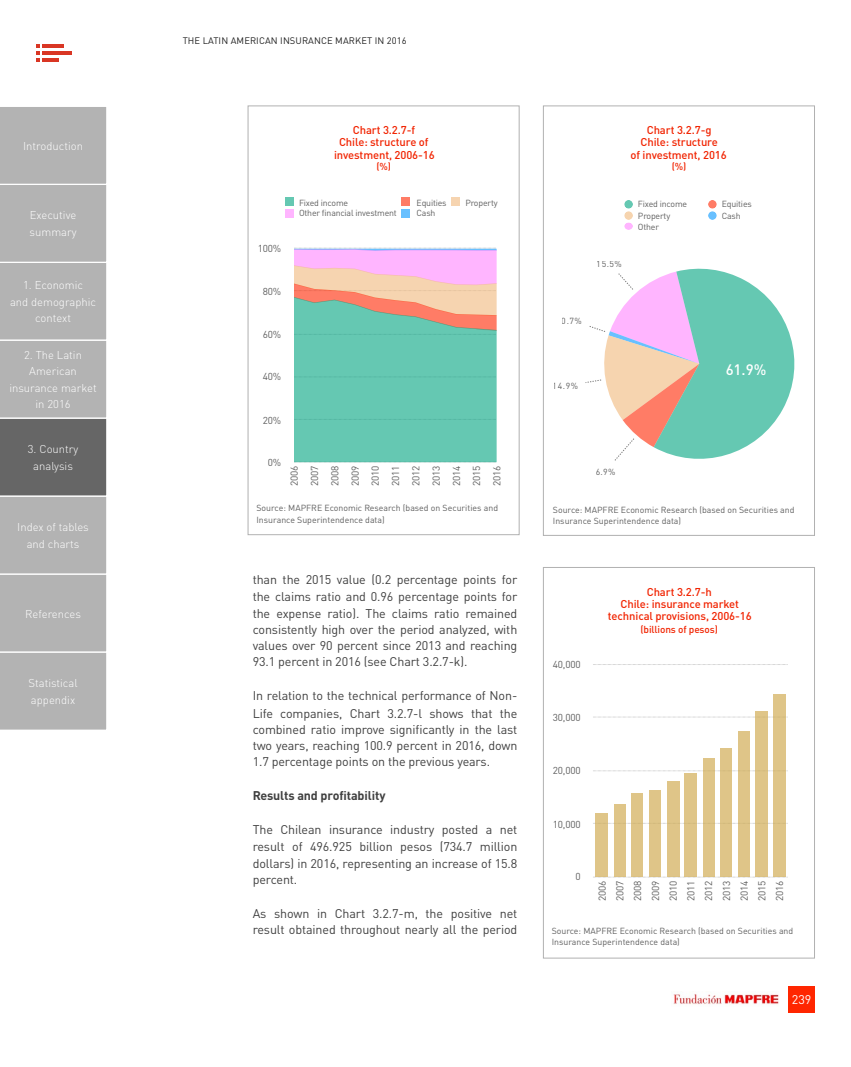
<style>
.page{position:relative;width:851px;height:1067px;background:#fff}
.page>*{position:absolute;margin:0;border:0;box-sizing:border-box;transform-origin:0 0}
.t1{font:500 15px "DIN Pro";color:#fff}
.t2{font:12.5px/16.2px "DIN Pro";letter-spacing:-.01em;color:#404040}
.t3{font:700 12.5px "DIN Pro";letter-spacing:-.01em;color:#404040}
.t4{font:12.5px "DIN Pro";color:#fff}
.t5{font:300 11.25px/16.2px "DIN Pro";color:#fff;text-align:center}
.t6{font:500 11.25px/12.5px "DIN Pro";letter-spacing:-.01em;color:#f12402;text-align:center}
.t7{font:10px/20.2px "DIN Pro";letter-spacing:-.02em;color:#5f5f5f;text-align:justify}
.t8{font:500 10px "DIN Pro";letter-spacing:-.01em;color:#f12402}
.t9{font:9.38px "DIN Pro";letter-spacing:.01em;color:#212121}
.t10{font:8.75px/11.2px "DIN Pro";color:#5f5f5f}
.t11{font:8.75px "DIN Pro";letter-spacing:-.02em;color:#5f5f5f}
</style>
<div class="page">
<div style="left:543px;top:105px;width:271px;height:431px;border:1px solid #a9a9a9"></div>
<div style="left:247px;top:105px;width:272px;height:430px;border:1px solid #a9a9a9"></div>
<svg style="left:294px;top:248px;width:202px;height:215px;background:#92c2b6"></svg>
<div style="left:285px;top:197px;width:9px;height:9px;background:#65c8b2"></div>
<div style="left:401px;top:197px;width:9px;height:9px;background:#ff7c66"></div>
<div style="left:451px;top:197px;width:9px;height:9px;background:#f6d4b0"></div>
<div style="left:285px;top:209px;width:9px;height:8px;background:#ffb5ff"></div>
<div style="left:401px;top:209px;width:9px;height:8px;background:#68c0ff"></div>
<img style="left:673px;top:994px;width:106px;height:11px">
<div style="left:788px;top:986px;width:26px;height:26px;background:#ff2600"></div>
<div style="left:543px;top:567px;width:271px;height:391px;border:1px solid #a9a9a9"></div>
<svg style="left:593px;top:877px;width:195px;height:1px"></svg>
<svg style="left:593px;top:823px;width:195px;height:1px"></svg>
<svg style="left:593px;top:770px;width:195px;height:1px"></svg>
<svg style="left:593px;top:717px;width:195px;height:1px"></svg>
<svg style="left:593px;top:664px;width:195px;height:1px"></svg>
<div style="left:595px;top:812px;width:13px;height:64px;background:#dfc588"></div>
<div style="left:614px;top:804px;width:11px;height:72px;background:#dfc588"></div>
<div style="left:631px;top:792px;width:12px;height:84px;background:#dfc588"></div>
<div style="left:649px;top:790px;width:11px;height:86px;background:#dfc588"></div>
<div style="left:666px;top:781px;width:13px;height:95px;background:#dfc588"></div>
<div style="left:684px;top:772px;width:12px;height:104px;background:#dfc588"></div>
<div style="left:703px;top:757px;width:11px;height:119px;background:#dfc588"></div>
<div style="left:720px;top:747px;width:11px;height:129px;background:#dfc588"></div>
<div style="left:738px;top:731px;width:11px;height:145px;background:#dfc588"></div>
<div style="left:755px;top:711px;width:13px;height:165px;background:#dfc588"></div>
<div style="left:773px;top:694px;width:12px;height:182px;background:#dfc588"></div>
<svg style="left:585px;top:268px;width:210px;height:193px"></svg>
<div style="left:624px;top:200px;width:9px;height:9px;background:#01a481;border-radius:50%;opacity:.6"></div>
<div style="left:708px;top:200px;width:8px;height:9px;background:#ff7c66;border-radius:50%"></div>
<div style="left:624px;top:211px;width:9px;height:9px;background:#f1b779;border-radius:50%;opacity:.6"></div>
<div style="left:708px;top:211px;width:8px;height:9px;background:#68c0ff;border-radius:50%"></div>
<svg style="left:624px;top:222px;width:9px;height:8px"></svg>
<svg style="left:0;top:107px;width:107px;height:623px;background:#ababab"></svg>
<hr style="left:42px;top:44px;width:22px;height:3px;background:#d93624">
<hr style="left:42px;top:52px;width:29px;height:3px;background:#d93624">
<hr style="left:42px;top:59px;width:17px;height:3px;background:#d93624">
<svg style="left:36px;top:44px;width:3px;height:18px"></svg>
<p class="t5" style="left:23px;top:137px;width:61px">Introduction</p>
<p class="t5" style="left:30px;top:207px;width:48px;text-align:left">Executive summary</p>
<p class="t5" style="left:10px;top:277px;width:88px">1. Economic<br>and demographic context</p>
<p class="t5" style="left:9px;top:346px;width:89px">2. The Latin<br>American insurance market in 2016</p>
<p class="t5" style="left:28px;top:441px;width:52px">3. Country analysis</p>
<p class="t5" style="left:17px;top:519px;width:73px">Index of tables and charts</p>
<p class="t5" style="left:25px;top:605px;width:57px">References</p>
<p class="t5" style="left:29px;top:674px;width:51px;text-align:left">Statistical appendix</p>
<p class="t9" style="left:183px;top:33px;width:225px">THE LATIN AMERICAN INSURANCE MARKET IN 2016</p>
<p class="t6" style="left:334px;top:122px;width:102px">Chart 3.2.7-f<br>Chile: structure of investment, 2006-16</p>
<p class="t8" style="left:376px;top:158px;width:16px">(%)</p>
<p class="t7" style="left:258px;top:238px;width:25px">100%</p>
<p class="t7" style="left:263px;top:280px;width:20px">80%</p>
<p class="t7" style="left:263px;top:323px;width:20px">60%</p>
<p class="t7" style="left:263px;top:365px;width:20px">40%</p>
<p class="t11" style="left:299px;top:196px;width:51px">Fixed income</p>
<p class="t11" style="left:416px;top:196px;width:32px">Equities</p>
<p class="t11" style="left:465px;top:196px;width:34px">Property</p>
<p class="t11" style="left:299px;top:206px;width:99px">Other financial investment</p>
<p class="t10" style="left:416px;top:206px;width:20px">Cash</p>
<p class="t7" style="left:263px;top:409px;width:20px">20%</p>
<p class="t7" style="left:268px;top:451px;width:15px">0%</p>
<p class="t7" style="left:283px;top:486px;width:22px;rotate:-90deg">2006<br>2007<br>2008<br>2009<br>2010<br>2011<br>2012<br>2013<br>2014<br>2015<br>2016</p>
<p class="t10" style="left:256px;top:501px;width:243px">Source: MAPFRE Economic Research (based on Securities and<br>Insurance Superintendence data)</p>
<p class="t2" style="left:253px;top:569px;width:266px;line-height:17.5px">than the 2015 value (0.2 percentage points for the claims ratio and 0.96 percentage points for</p>
<p class="t2" style="left:253px;top:603px;width:266px;text-align:justify">the expense ratio). The claims ratio remained consistently high over the period analyzed, with values over 90 percent since 2013 and reaching 93.1 percent in 2016 (see Chart 3.2.7-k).</p>
<p class="t2" style="left:253px;top:685px;width:266px;line-height:17.5px">In relation to the technical performance of Non-<br>Life companies, Chart 3.2.7-l shows that the</p>
<p class="t2" style="left:253px;top:720px;width:266px;text-align:justify">combined ratio improve significantly in the last two years, reaching 100.9 percent in 2016, down 1.7 percentage points on the previous years.</p>
<p class="t3" style="left:253px;top:785px;width:134px">Results and profitability</p>
<p class="t2" style="left:253px;top:819px;width:266px;line-height:17.5px">The Chilean insurance industry posted a net result of 496.925 billion pesos (734.7 million</p>
<p class="t2" style="left:253px;top:853px;width:266px">dollars) in 2016, representing an increase of 15.8 percent.</p>
<p class="t2" style="left:253px;top:903px;width:266px">As shown in Chart 3.2.7-m, the positive net result obtained throughout nearly all the period</p>
<p class="t6" style="left:630px;top:122px;width:98px">Chart 3.2.7-g<br>Chile: structure<br>of investment, 2016</p>
<p class="t8" style="left:671px;top:158px;width:16px">(%)</p>
<p class="t10" style="left:596px;top:258px;width:27px">15.5%</p>
<p class="t11" style="left:638px;top:197px;width:51px">Fixed income</p>
<p class="t11" style="left:721px;top:197px;width:32px">Equities</p>
<p class="t11" style="left:638px;top:209px;width:34px">Property</p>
<p class="t10" style="left:721px;top:209px;width:20px">Cash</p>
<p class="t10" style="left:638px;top:220px;width:23px">Other</p>
<p class="t10" style="left:561px;top:314px;width:22px">0.7%</p>
<p class="t10" style="left:553px;top:379px;width:27px">14.9%</p>
<p class="t1" style="left:725px;top:357px;width:42px">61.9%</p>
<p class="t10" style="left:595px;top:465px;width:22px">6.9%</p>
<p class="t10" style="left:553px;top:503px;width:243px">Source: MAPFRE Economic Research (based on Securities and<br>Insurance Superintendence data)</p>
<p class="t7" style="left:553px;top:653px;width:29px">40,000</p>
<p class="t7" style="left:553px;top:706px;width:29px">30,000</p>
<p class="t7" style="left:553px;top:759px;width:29px">20,000</p>
<p class="t7" style="left:553px;top:813px;width:29px">10,000</p>
<p class="t7" style="left:575px;top:865px;width:7px">0</p>
<p class="t6" style="left:620px;top:585px;width:120px;line-height:11.2px">Chart 3.2.7-h<br>Chile: insurance market</p>
<p class="t6" style="left:608px;top:608px;width:145px">technical provisions, 2006-16</p>
<p class="t8" style="left:640px;top:621px;width:79px">(billions of pesos)</p>
<p class="t7" style="left:592px;top:900px;width:22px;line-height:17.8px;rotate:-90deg">2006<br>2007<br>2008<br>2009<br>2010<br>2011<br>2012<br>2013<br>2014<br>2015<br>2016</p>
<p class="t10" style="left:551px;top:924px;width:243px">Source: MAPFRE Economic Research (based on Securities and<br>Insurance Superintendence data)</p>
<p class="t4" style="left:791px;top:989px;width:21px">239</p>
</div>
